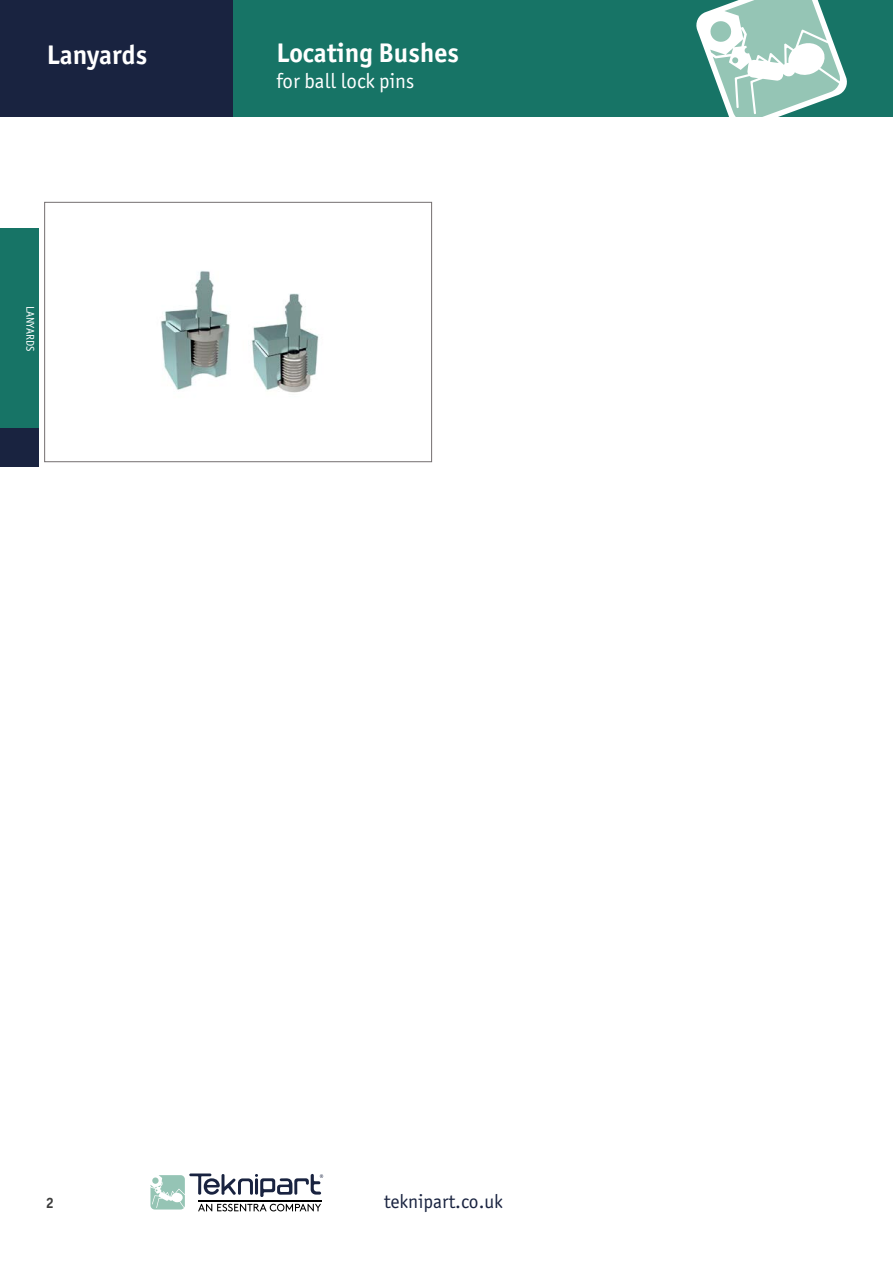
<style>
.page{position:relative;width:893px;height:1263px;background:#fff}
.page>*{position:absolute;margin:0;border:0;box-sizing:border-box;transform-origin:0 0}
.t1{font:700 27px "Officina Sans ITC Pro";color:#fff}
.t2{font:21px "Officina Sans ITC Pro";color:#fff}
.t3{font:19.5px "Officina Sans ITC Pro";color:#192340}
.t4{font:700 15px "Officina Sans ITC Pro";color:#3c3c3b}
.t5{font:11.25px "Officina Sans ITC Pro";color:#fff}
</style>
<div class="page">
<div style="left:0;top:0;width:234px;height:116px;background:#192340"></div>
<div style="left:0;top:228px;width:38px;height:200px;background:#177466"></div>
<div style="left:0;top:428px;width:38px;height:38px;background:#192340"></div>
<div style="left:234px;top:0;width:659px;height:116px;background:#177466"></div>
<svg style="left:696px;top:0;width:151px;height:116px"></svg>
<div style="left:44px;top:202px;width:388px;height:260px;border:1px solid #746f70"></div>
<img style="left:160px;top:271px;width:159px;height:122px">
<svg style="left:150px;top:1173px;width:173px;height:38px"></svg>
<p class="t1" style="left:47px;top:38px;width:102px">Lanyards</p>
<p class="t1" style="left:276px;top:36px;width:184px">Locating Bushes</p>
<p class="t2" style="left:276px;top:69px;width:139px">for ball lock pins</p>
<p class="t5" style="left:37px;top:306px;width:47px;rotate:90deg">LANYARDS</p>
<p class="t4" style="left:46px;top:1193px;width:10px">2</p>
<p class="t3" style="left:384px;top:1189px;width:120px">teknipart.co.uk</p>
</div>
